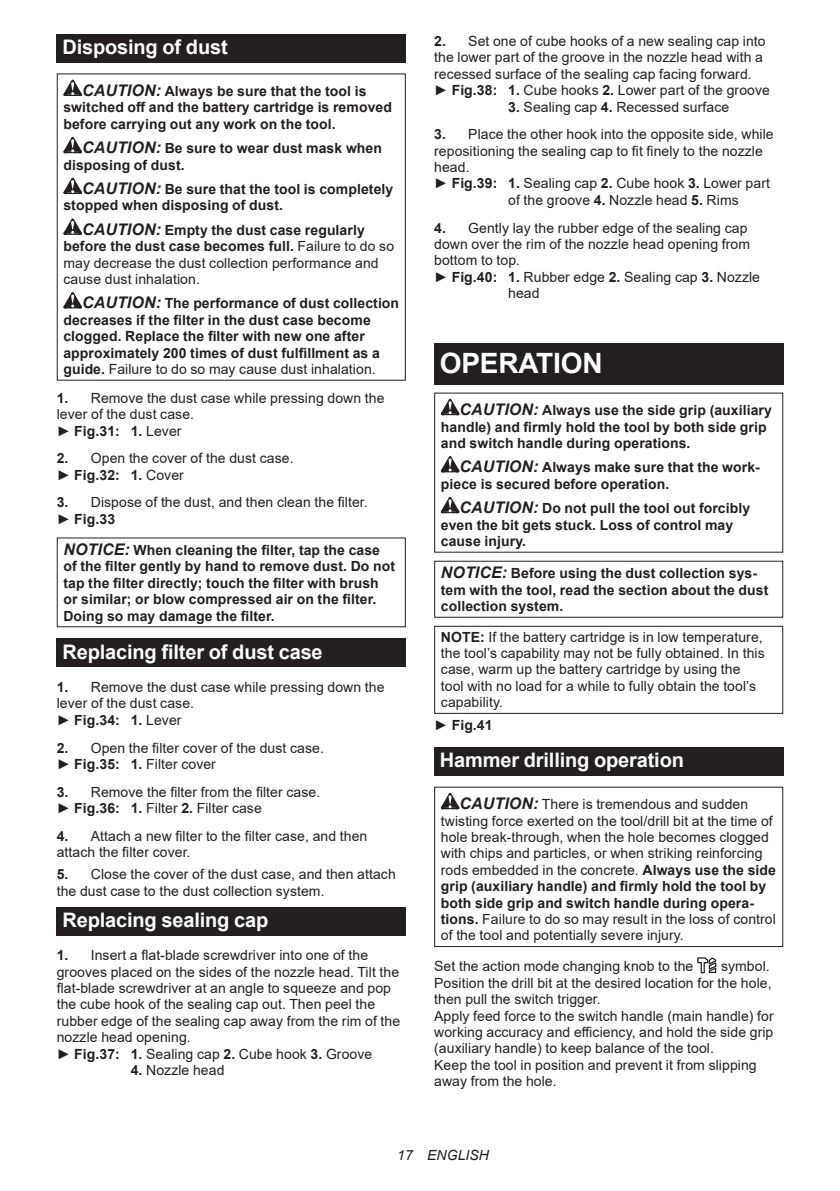
<style>
.page{position:relative;width:840px;height:1191px;background:#fff}
.page>*{position:absolute;margin:0;border:0;box-sizing:border-box;transform-origin:0 0}
.t1{font:700 28px "Arial";letter-spacing:-.01em;color:#fff}
.t2{font:700 20px "Arial";letter-spacing:-.01em;color:#fff}
.t3{font:14px/16.4px "Arial";letter-spacing:.005em;color:#231f20}
.t4{font:700 14px/16.4px "Arial";letter-spacing:.005em;color:#231f20}
.t5{font:italic 14px "Arial";letter-spacing:.005em;color:#231f20}
.s1{font-style:italic;font-size:16px}
.s2{font-weight:700;font-style:italic;font-size:16px}
.s3{font-weight:700}
.s4{font-weight:400}
</style>
<div class="page">
<div style="left:57px;top:34px;width:348px;height:29px;background:#231f20"></div>
<svg style="left:63px;top:80px;width:19px;height:16px"></svg>
<svg style="left:63px;top:137px;width:19px;height:16px"></svg>
<svg style="left:63px;top:178px;width:19px;height:16px"></svg>
<svg style="left:63px;top:218px;width:19px;height:17px"></svg>
<svg style="left:63px;top:292px;width:19px;height:16px"></svg>
<div style="left:57px;top:537px;width:348px;height:90px;border:1px solid #231f20"></div>
<div style="left:57px;top:638px;width:348px;height:29px;background:#231f20"></div>
<div style="left:57px;top:907px;width:348px;height:28px;background:#231f20"></div>
<div style="left:434px;top:343px;width:348px;height:41px;background:#231f20"></div>
<svg style="left:440px;top:399px;width:19px;height:16px"></svg>
<svg style="left:440px;top:456px;width:19px;height:16px"></svg>
<svg style="left:440px;top:497px;width:19px;height:16px"></svg>
<div style="left:434px;top:561px;width:348px;height:57px;border:1px solid #231f20"></div>
<div style="left:434px;top:626px;width:348px;height:88px;border:1px solid #231f20"></div>
<div style="left:434px;top:747px;width:348px;height:28px;background:#231f20"></div>
<svg style="left:440px;top:793px;width:19px;height:16px"></svg>
<div style="left:434px;top:786px;width:348px;height:161px;border:1px solid #231f20"></div>
<svg style="left:697px;top:957px;width:20px;height:16px"></svg>
<h2 class="t2" style="left:62px;top:33px;width:167px">Disposing of dust</h2>
<p class="t4" style="left:63px;top:83px;width:330px;text-indent:19px"><span class="s1">CAUTION:</span> Always be sure that the tool is switched off and the battery cartridge is removed before carrying out any work on the tool.</p>
<p class="t4" style="left:63px;top:140px;width:320px;text-indent:19px"><span class="s1">CAUTION:</span> Be sure to wear dust mask when disposing of dust.</p>
<p class="t4" style="left:63px;top:181px;width:331px;text-indent:19px"><span class="s1">CAUTION:</span> Be sure that the tool is completely stopped when disposing of dust.</p>
<p class="t3" style="left:63px;top:222px;width:332px;text-indent:19px"><span class="s2">CAUTION:</span> <span class="s3">Empty the dust case regularly before the dust case becomes full.</span> Failure to do so may decrease the dust collection performance and cause dust inhalation.</p>
<p class="t4" style="left:63px;top:295px;width:337px;text-indent:19px"><span class="s1">CAUTION:</span> The performance of dust collection decreases if the filter in the dust case become clogged. Replace the filter with new one after approximately 200 times of dust fulfillment as a guide. <span class="s4">Failure to do so may cause dust inhalation.</span></p>
<p class="t3" style="left:57px;top:389px;width:329px"><span class="s3">1.</span> Remove the dust case while pressing down the lever of the dust case.<br>► <span class="s3">Fig.31: 1.</span> Lever</p>
<p class="t3" style="left:57px;top:450px;width:238px"><span class="s3">2.</span> Open the cover of the dust case. ► <span class="s3">Fig.32: 1.</span> Cover</p>
<p class="t3" style="left:57px;top:494px;width:312px"><span class="s3">3.</span> Dispose of the dust, and then clean the filter. ► <span class="s3">Fig.33</span></p>
<p class="t4" style="left:63px;top:542px;width:333px"><span class="s1">NOTICE:</span> When cleaning the filter, tap the case of the filter gently by hand to remove dust. Do not tap the filter directly; touch the filter with brush or similar; or blow compressed air on the filter.<br>Doing so may damage the filter.</p>
<h2 class="t2" style="left:62px;top:637px;width:262px">Replacing filter of dust case</h2>
<p class="t3" style="left:57px;top:679px;width:329px"><span class="s3">1.</span> Remove the dust case while pressing down the lever of the dust case.<br>► <span class="s3">Fig.34: 1.</span> Lever</p>
<p class="t3" style="left:57px;top:739px;width:268px"><span class="s3">2.</span> Open the filter cover of the dust case. ► <span class="s3">Fig.35: 1.</span> Filter cover</p>
<p class="t3" style="left:57px;top:783px;width:265px"><span class="s3">3.</span> Remove the filter from the filter case. ► <span class="s3">Fig.36: 1.</span> Filter <span class="s3">2.</span> Filter case</p>
<p class="t3" style="left:57px;top:827px;width:312px"><span class="s3">4.</span> Attach a new filter to the filter case, and then attach the filter cover.</p>
<p class="t3" style="left:57px;top:866px;width:340px"><span class="s3">5.</span> Close the cover of the dust case, and then attach the dust case to the dust collection system.</p>
<h2 class="t2" style="left:62px;top:905px;width:207px">Replacing sealing cap</h2>
<p class="t3" style="left:57px;top:947px;width:345px"><span class="s3">1.</span> Insert a flat-blade screwdriver into one of the grooves placed on the sides of the nozzle head. Tilt the flat-blade screwdriver at an angle to squeeze and pop the cube hook of the sealing cap out. Then peel the rubber edge of the sealing cap away from the rim of the nozzle head opening.<br>► <span class="s3">Fig.37: 1.</span> Sealing cap <span class="s3">2.</span> Cube hook <span class="s3">3.</span> Groove</p>
<p class="t3" style="left:131px;top:1061px;width:95px"><span class="s3">4.</span> Nozzle head</p>
<p class="t3" style="left:434px;top:33px;width:337px"><span class="s3">2.</span> Set one of cube hooks of a new sealing cap into the lower part of the groove in the nozzle head with a recessed surface of the sealing cap facing forward.<br>► <span class="s3">Fig.38: 1.</span> Cube hooks <span class="s3">2.</span> Lower part of the groove</p>
<p class="t3" style="left:508px;top:98px;width:222px"><span class="s3">3.</span> Sealing cap <span class="s3">4.</span> Recessed surface</p>
<p class="t3" style="left:434px;top:126px;width:341px"><span class="s3">3.</span> Place the other hook into the opposite side, while</p>
<p class="t3" style="left:434px;top:142px;width:330px">repositioning the sealing cap to fit finely to the nozzle</p>
<p class="t3" style="left:434px;top:159px;width:37px">head.</p>
<p class="t3" style="left:434px;top:175px;width:337px">► <span class="s3">Fig.39: 1.</span> Sealing cap <span class="s3">2.</span> Cube hook <span class="s3">3.</span> Lower part</p>
<p class="t3" style="left:508px;top:192px;width:232px">of the groove <span class="s3">4.</span> Nozzle head <span class="s3">5.</span> Rims</p>
<p class="t3" style="left:434px;top:219px;width:314px"><span class="s3">4.</span> Gently lay the rubber edge of the sealing cap</p>
<p class="t3" style="left:434px;top:236px;width:317px">down over the rim of the nozzle head opening from</p>
<p class="t3" style="left:434px;top:252px;width:87px">bottom to top.</p>
<p class="t3" style="left:434px;top:268px;width:327px">► <span class="s3">Fig.40: 1.</span> Rubber edge <span class="s3">2.</span> Sealing cap <span class="s3">3.</span> Nozzle</p>
<p class="t3" style="left:508px;top:285px;width:33px">head</p>
<h1 class="t1" style="left:439px;top:344px;width:164px">OPERATION</h1>
<p class="t4" style="left:440px;top:402px;width:332px;text-indent:19px"><span class="s1">CAUTION:</span> Always use the side grip (auxiliary handle) and firmly hold the tool by both side grip and switch handle during operations.</p>
<p class="t4" style="left:440px;top:459px;width:320px;text-indent:19px"><span class="s1">CAUTION:</span> Always make sure that the work&shy;piece is secured before operation.</p>
<p class="t4" style="left:440px;top:500px;width:311px;text-indent:19px"><span class="s1">CAUTION:</span> Do not pull the tool out forcibly even the bit gets stuck. Loss of control may cause injury.</p>
<p class="t4" style="left:440px;top:565px;width:329px"><span class="s1">NOTICE:</span> Before using the dust collection sys&shy;tem with the tool, read the section about the dust collection system.</p>
<p class="t3" style="left:440px;top:628px;width:325px"><span class="s3">NOTE:</span> If the battery cartridge is in low temperature, the tool’s capability may not be fully obtained. In this case, warm up the battery cartridge by using the tool with no load for a while to fully obtain the tool’s capability.</p>
<p class="t4" style="left:434px;top:717px;width:60px"><span class="s4">►</span> Fig.41</p>
<h2 class="t2" style="left:439px;top:746px;width:245px">Hammer drilling operation</h2>
<p class="t3" style="left:440px;top:796px;width:336px;text-indent:19px"><span class="s2">CAUTION:</span> There is tremendous and sudden twisting force exerted on the tool/drill bit at the time of hole break-through, when the hole becomes clogged with chips and particles, or when striking reinforcing rods embedded in the concrete. <span class="s3">Always use the side grip (auxiliary handle) and firmly hold the tool by both side grip and switch handle during opera&shy;tions.</span> Failure to do so may result in the loss of control of the tool and potentially severe injury.</p>
<p class="t3" style="left:434px;top:958px;width:260px">Set the action mode changing knob to the</p>
<p class="t3" style="left:434px;top:958px;width:341px;text-indent:287px">symbol.<br>Position the drill bit at the desired location for the hole, then pull the switch trigger.<br>Apply feed force to the switch handle (main handle) for working accuracy and efficiency, and hold the side grip (auxiliary handle) to keep balance of the tool.<br>Keep the tool in position and prevent it from slipping away from the hole.</p>
<p class="t5" style="left:397px;top:1146px;width:93px">17 ENGLISH</p>
</div>
